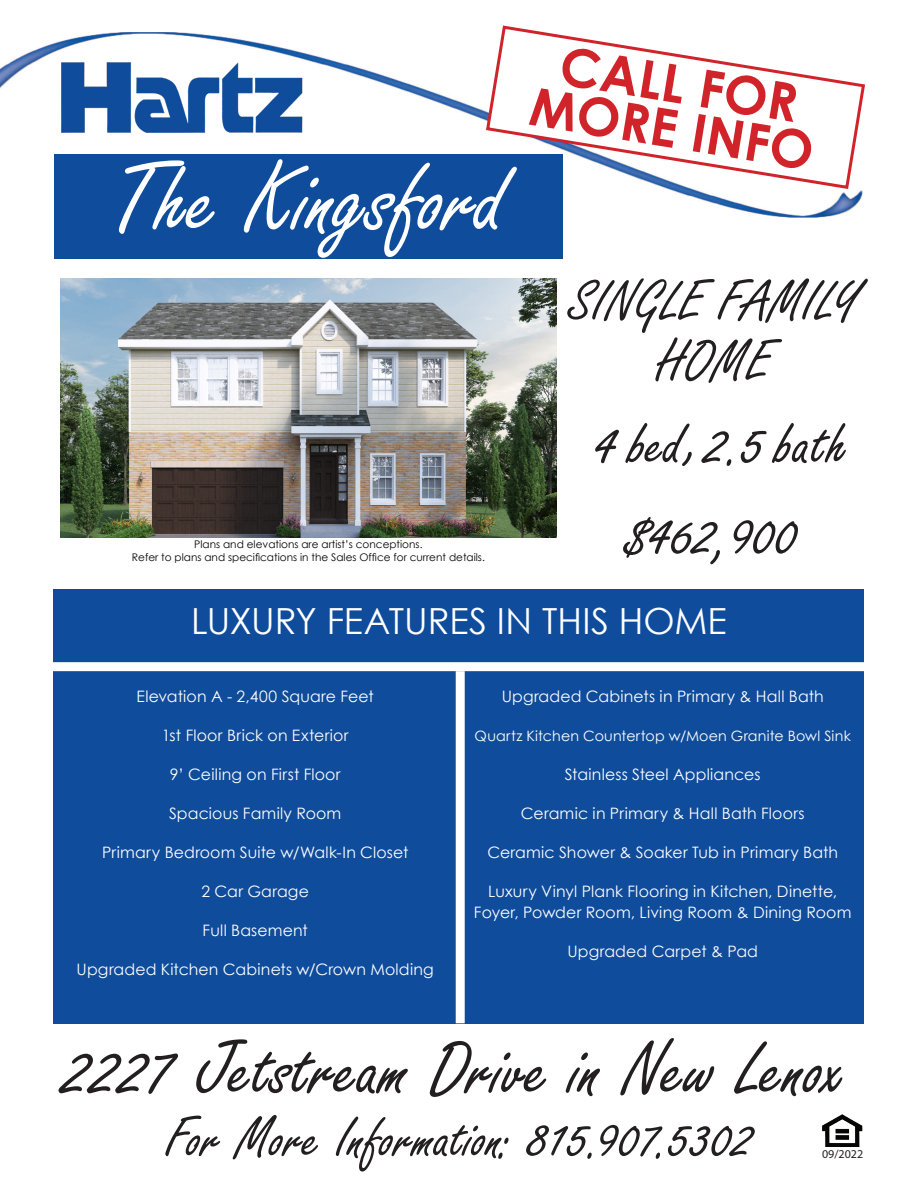
<style>
.page{position:relative;width:918px;height:1188px;background:#fff}
.page>*{position:absolute;margin:0;border:0;box-sizing:border-box;transform-origin:0 0}
.t1{font:106.5px "Freestyle Script";letter-spacing:-.005em;color:#fff}
.t2{font:82.5px "Freestyle Script";letter-spacing:-.005em;color:#231f20}
.t3{font:66px "Freestyle Script";color:#231f20}
.t4{font:61.5px "Freestyle Script";letter-spacing:-.005em;color:#231f20}
.t5{font:700 52.5px "Century Gothic";color:#d1232a}
.t6{font:36px "Century Gothic";color:#fff}
.t7{font:15.75px/21px "Century Gothic";letter-spacing:.01em;color:#fff;text-align:center}
.t8{font:14.25px "Century Gothic";letter-spacing:.015em;color:#fff}
.t9{font:12px "Myriad Pro";color:#231f20}
.t10{font:10.5px "Century Gothic";color:#040503}
</style>
<div class="page">
<img style="left:0;top:32px;width:863px;height:186px">
<div style="left:54px;top:589px;width:810px;height:435px;background:#0f4c9c"></div>
<div style="left:54px;top:154px;width:509px;height:105px;background:#0f4c9c"></div>
<img style="left:54px;top:54px;width:261px;height:100px">
<img style="left:60px;top:279px;width:496px;height:258px">
<svg style="left:484px;top:25px;width:381px;height:166px"></svg>
<div style="left:53px;top:662px;width:812px;height:9px;background:#fff"></div>
<img style="left:822px;top:1114px;width:41px;height:33px">
<div style="left:456px;top:671px;width:9px;height:352px;background:#fff"></div>
<p class="t1" style="left:111px;top:142px;width:396px">The Kingsford</p>
<p class="t5" style="left:567px;top:26px;width:242px;rotate:9deg">CALL FOR</p>
<p class="t5" style="left:536px;top:67px;width:288px;rotate:9deg">MORE INFO</p>
<p class="t4" style="left:569px;top:268px;width:291px">SINGLE FAMILY</p>
<p class="t4" style="left:657px;top:328px;width:115px">HOME</p>
<p class="t3" style="left:596px;top:408px;width:253px">4 bed,2.5 bath</p>
<p class="t10" style="left:194px;top:537px;width:230px">Plans and elevations are artist’s conceptions.</p>
<p class="t10" style="left:132px;top:550px;width:355px">Refer to plans and specifications in the Sales Office for current details.</p>
<p class="t3" style="left:627px;top:499px;width:173px">$462,900</p>
<p class="t6" style="left:191px;top:596px;width:537px">LUXURY FEATURES IN THIS HOME</p>
<p class="t7" style="left:137px;top:686px;width:239px">Elevation A - 2,400 Square Feet</p>
<p class="t7" style="left:162px;top:725px;width:188px">1st Floor Brick on Exterior</p>
<p class="t7" style="left:170px;top:764px;width:172px">9’ Ceiling on First Floor</p>
<p class="t7" style="left:169px;top:803px;width:174px">Spacious Family Room</p>
<p class="t7" style="left:102px;top:842px;width:308px">Primary Bedroom Suite w/Walk-In Closet</p>
<p class="t7" style="left:201px;top:881px;width:109px">2 Car Garage</p>
<p class="t7" style="left:203px;top:920px;width:107px">Full Basement</p>
<p class="t7" style="left:77px;top:959px;width:359px">Upgraded Kitchen Cabinets w/Crown Molding</p>
<p class="t7" style="left:502px;top:686px;width:324px">Upgraded Cabinets in Primary &amp; Hall Bath</p>
<p class="t8" style="left:475px;top:726px;width:378px">Quartz Kitchen Countertop w/Moen Granite Bowl Sink</p>
<p class="t7" style="left:565px;top:764px;width:197px">Stainless Steel Appliances</p>
<p class="t7" style="left:521px;top:803px;width:285px">Ceramic in Primary &amp; Hall Bath Floors</p>
<p class="t7" style="left:487px;top:842px;width:352px">Ceramic Shower &amp; Soaker Tub in Primary Bath</p>
<p class="t7" style="left:474px;top:881px;width:379px">Luxury Vinyl Plank Flooring in Kitchen, Dinette,<br>Foyer, Powder Room, Living Room &amp; Dining Room</p>
<p class="t7" style="left:567px;top:941px;width:192px">Upgraded Carpet &amp; Pad</p>
<p class="t2" style="left:64px;top:1025px;width:782px">2227 Jetstream Drive in New Lenox</p>
<p class="t4" style="left:166px;top:1105px;width:590px">For More Information: 815.907.5302</p>
<p class="t9" style="left:822px;top:1146px;width:43px">09/2022</p>
</div>
